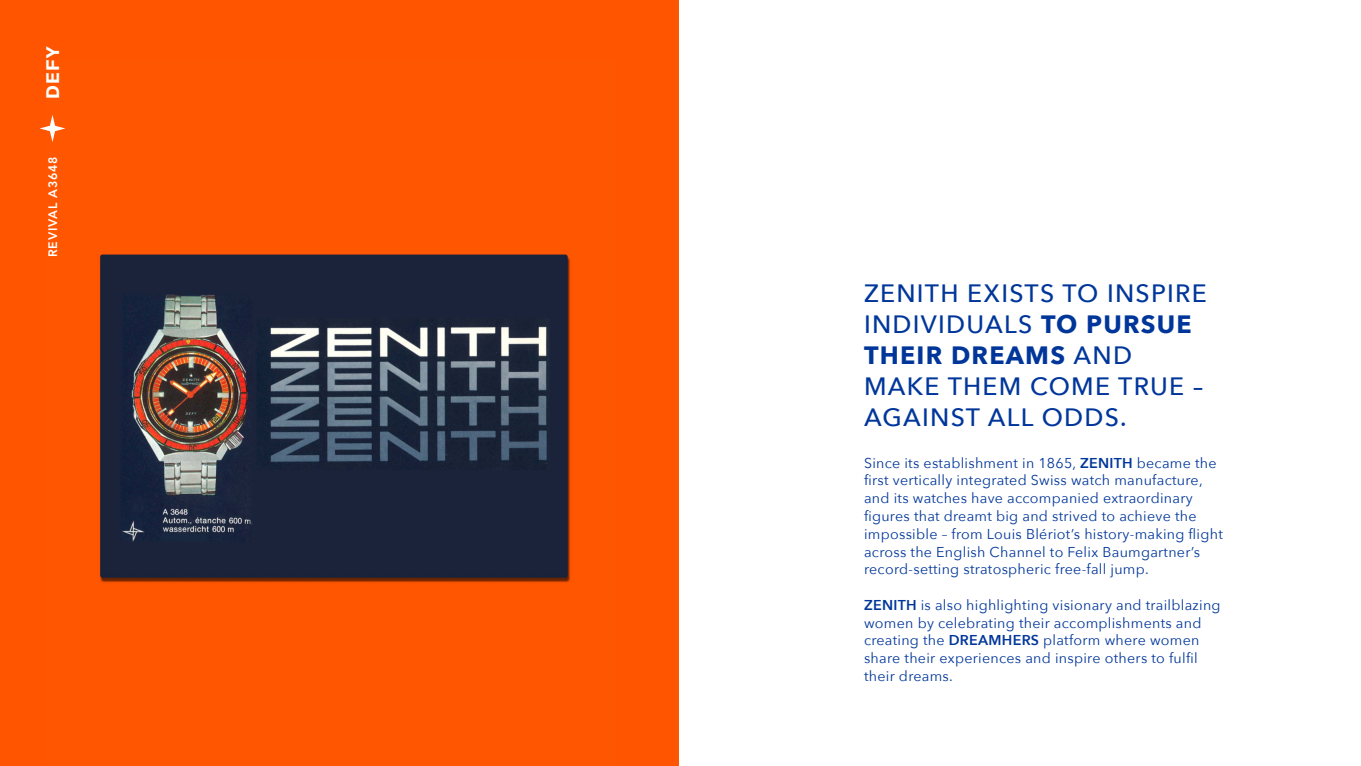
<style>
.page{position:relative;width:1361px;height:766px;background:#fff}
.page>*{position:absolute;margin:0;border:0;box-sizing:border-box;transform-origin:0 0}
.t1{font:500 25px/30.9px "Avenir Next";letter-spacing:.05em;color:#00369a}
.t2{font:17.82px "Sequel Sans Bold Body";color:#fff}
.t3{font:14.25px/17.8px "Avenir Next";letter-spacing:.02em;color:#00369a}
.t4{font:800 12.25px "Avenir LT Pro";letter-spacing:.06em;color:#fff}
.s1{font-weight:700}
.s2{font-weight:600}
</style>
<div class="page">
<div style="left:0;top:0;width:679px;height:765px;background:#f50"></div>
<img style="left:65px;top:128px;width:505px;height:455px">
<svg style="left:40px;top:115px;width:25px;height:27px"></svg>
<p class="t2" style="left:40px;top:99px;width:55px;rotate:-90deg">DEFY</p>
<p class="t4" style="left:46px;top:257px;width:101px;rotate:-90deg">REVIVAL A3648</p>
<h1 class="t1" style="left:864px;top:277px;width:344px">ZENITH EXISTS TO INSPIRE<br>INDIVIDUALS <span class="s1">TO PURSUE<br>THEIR DREAMS</span> AND<br>MAKE THEM COME TRUE –<br>AGAINST ALL ODDS.</h1>
<p class="t3" style="left:864px;top:453px;width:360px">Since its establishment in 1865, <span class="s2">ZENITH</span> became the first vertically integrated Swiss watch manufacture, and its watches have accompanied extraordinary figures that dreamt big and strived to achieve the impossible – from Louis Blériot’s history-making flight across the English Channel to Felix Baumgartner’s record-setting stratospheric free-fall jump.</p>
<p class="t3" style="left:864px;top:595px;width:358px"><span class="s2">ZENITH</span> is also highlighting visionary and trailblazing women by celebrating their accomplishments and creating the <span class="s2">DREAMHERS</span> platform where women share their experiences and inspire others to fulfil their dreams.</p>
</div>
